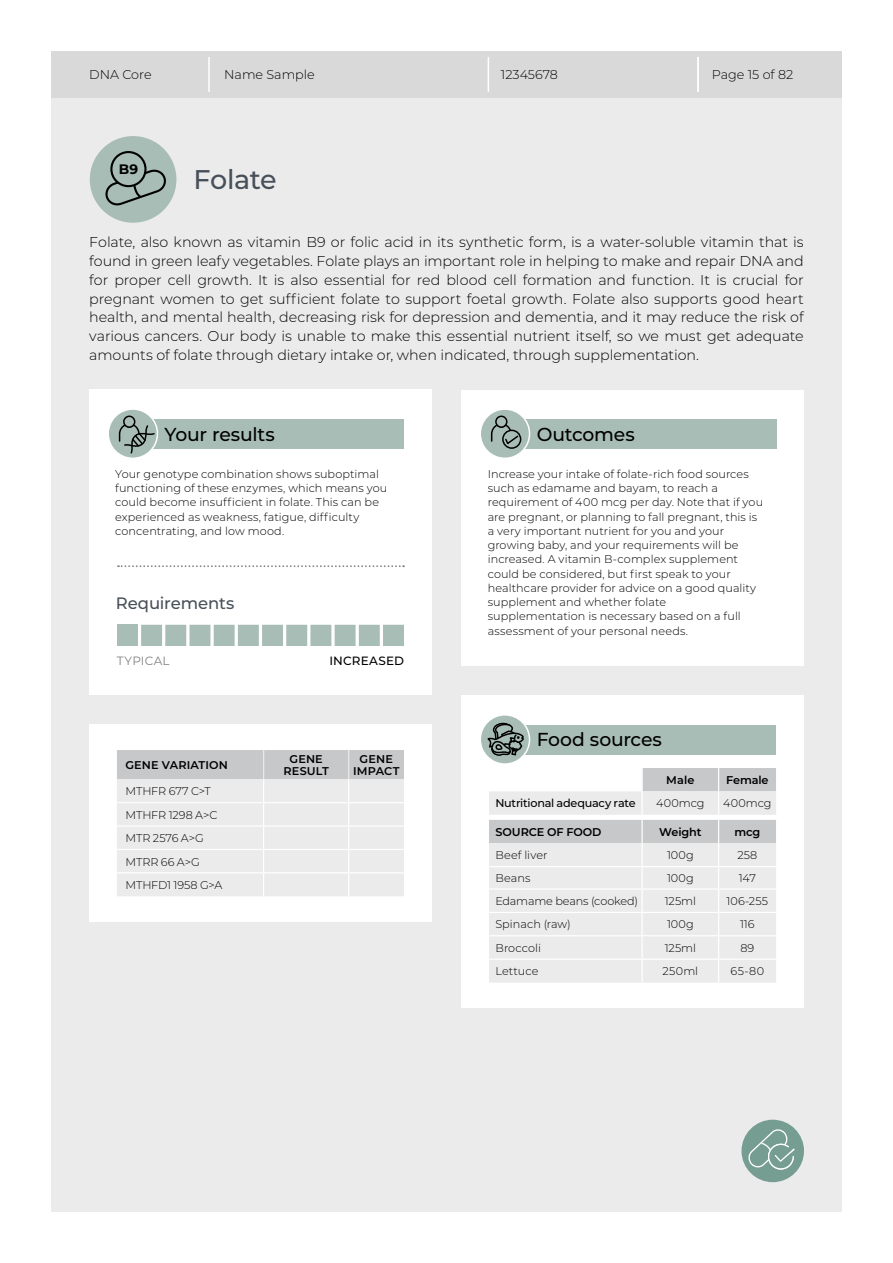
<style>
.page{position:relative;width:893px;height:1263px;background:#fff}
.page>*{position:absolute;margin:0;border:0;box-sizing:border-box;transform-origin:0 0}
.t1{font:500 27px "Montserrat";letter-spacing:-.02em;color:#474f59}
.t2{font:500 18.75px "Montserrat";letter-spacing:-.01em;color:#000}
.t3{font:500 16.5px "Montserrat";letter-spacing:-.005em;color:#474f59}
.t4{font:300 14.25px/18.8px "Montserrat";letter-spacing:-.005em;color:#000;text-align:justify}
.t5{font:700 13.8px "Montserrat";color:#000}
.t6{font:300 12.75px "Montserrat";color:#000}
.t7{font:500 12px "Montserrat";letter-spacing:.01em;color:#000}
.t8{font:12px "Montserrat";letter-spacing:.015em;color:#828183}
.t9{font:300 11.25px/14.2px "Montserrat";letter-spacing:.005em;color:#000}
.t10{font:600 11.25px/12px "Montserrat";color:#000;text-align:center}
.t11{font:500 11.25px "Montserrat";letter-spacing:-.025em;color:#000}
.t12{font:300 11.25px "Montserrat";letter-spacing:-.015em;color:#000}
</style>
<div class="page">
<div style="left:51px;top:51px;width:791px;height:1161px;background:#ebebec"></div>
<div style="left:51px;top:51px;width:791px;height:47px;background:#dad9da"></div>
<hr style="left:208px;top:57px;width:2px;height:35px;background:#fff">
<hr style="left:488px;top:57px;width:1px;height:35px;background:#fff">
<div style="left:89px;top:389px;width:343px;height:306px;background:#fff"></div>
<div style="left:461px;top:389px;width:343px;height:276px;background:#fff"></div>
<svg style="left:118px;top:565px;width:286px;height:2px"></svg>
<div style="left:461px;top:695px;width:343px;height:313px;background:#fff"></div>
<div style="left:125px;top:419px;width:279px;height:30px;background:#a8bdb6"></div>
<div style="left:497px;top:419px;width:279px;height:30px;background:#a8bdb6"></div>
<div style="left:480px;top:409px;width:49px;height:49px;background:#a8bdb6;border-radius:50%"></div>
<div style="left:480px;top:408px;width:50px;height:51px;border:2px solid #fff;border-radius:50%"></div>
<div style="left:495px;top:415px;width:12px;height:13px;border:2px solid #000;border-radius:50%"></div>
<div style="left:502px;top:430px;width:19px;height:19px;border:2px solid #000;border-radius:50%"></div>
<svg style="left:490px;top:423px;width:30px;height:23px"></svg>
<div style="left:108px;top:409px;width:49px;height:49px;background:#a8bdb6;border-radius:50%"></div>
<div style="left:107px;top:408px;width:51px;height:51px;border:2px solid #fff;border-radius:50%"></div>
<div style="left:123px;top:415px;width:12px;height:13px;border:2px solid #000;border-radius:50%"></div>
<svg style="left:118px;top:423px;width:38px;height:32px"></svg>
<div style="left:90px;top:136px;width:86px;height:87px;background:#a8bdb6;border-radius:50%"></div>
<svg style="left:105px;top:169px;width:62px;height:38px"></svg>
<div style="left:111px;top:152px;width:34px;height:34px;background:#a8bdb6;border-radius:50%"></div>
<div style="left:110px;top:151px;width:37px;height:36px;border:2px solid #000;border-radius:50%"></div>
<svg style="left:482px;top:715px;width:294px;height:267px"></svg>
<div style="left:741px;top:1120px;width:63px;height:62px;background:#769d91;border-radius:50%"></div>
<svg style="left:746px;top:1127px;width:50px;height:43px"></svg>
<div style="left:89px;top:724px;width:343px;height:198px;background:#fff"></div>
<svg style="left:117px;top:750px;width:287px;height:146px;background:#e4e4e6"></svg>
<hr style="left:697px;top:57px;width:2px;height:35px;background:#fff">
<svg style="left:141px;top:625px;width:263px;height:21px;background:#b2c5bf"></svg>
<div style="left:117px;top:625px;width:21px;height:21px;background:#a8bdb6"></div>
<p class="t6" style="left:89px;top:66px;width:64px">DNA Core</p>
<p class="t6" style="left:224px;top:66px;width:92px">Name Sample</p>
<p class="t6" style="left:501px;top:66px;width:58px">12345678</p>
<p class="t6" style="left:712px;top:66px;width:83px">Page 15 of 82</p>
<p class="t5" style="left:119px;top:159px;width:21px">B9</p>
<h1 class="t1" style="left:194px;top:160px;width:85px">Folate</h1>
<p class="t4" style="left:89px;top:232px;width:716px">Folate, also known as vitamin B9 or folic acid in its synthetic form, is a water-soluble vitamin that is found in green leafy vegetables. Folate plays an important role in helping to make and repair DNA and for proper cell growth. It is also essential for red blood cell formation and function. It is crucial for pregnant women to get sufficient folate to support foetal growth. Folate also supports good heart health, and mental health, decreasing risk for depression and dementia, and it may reduce the risk of various cancers. Our body is unable to make this essential nutrient itself, so we must get adequate amounts of folate through dietary intake or, when indicated, through supplementation.</p>
<h2 class="t2" style="left:165px;top:421px;width:112px">Your results</h2>
<h2 class="t2" style="left:537px;top:421px;width:100px">Outcomes</h2>
<p class="t9" style="left:115px;top:466px;width:274px">Your genotype combination shows suboptimal functioning of these enzymes, which means you could become insufficient in folate. This can be experienced as weakness, fatigue, difficulty concentrating, and low mood.</p>
<p class="t9" style="left:488px;top:466px;width:277px">Increase your intake of folate-rich food sources such as edamame and bayam, to reach a requirement of 400 mcg per day. Note that if you are pregnant, or planning to fall pregnant, this is a very important nutrient for you and your growing baby, and your requirements will be increased. A vitamin B-complex supplement could be considered, but first speak to your healthcare provider for advice on a good quality supplement and whether folate supplementation is necessary based on a full assessment of your personal needs.</p>
<p class="t8" style="left:117px;top:653px;width:54px">TYPICAL</p>
<p class="t7" style="left:330px;top:653px;width:76px">INCREASED</p>
<h3 class="t3" style="left:116px;top:591px;width:120px">Requirements</h3>
<p class="t10" style="left:125px;top:758px;width:104px">GENE VARIATION</p>
<p class="t10" style="left:283px;top:752px;width:47px">GENE<br>RESULT</p>
<p class="t10" style="left:353px;top:752px;width:48px">GENE<br>IMPACT</p>
<p class="t9" style="left:125px;top:779px;width:98px;line-height:23.4px">MTHFR 677 C&gt;T<br>MTHFR 1298 A&gt;C<br>MTR 2576 A&gt;G<br>MTRR 66 A&gt;G<br>MTHFD1 1958 G&gt;A</p>
<h2 class="t2" style="left:537px;top:727px;width:127px">Food sources</h2>
<p class="t10" style="left:666px;top:773px;width:30px">Male</p>
<p class="t10" style="left:726px;top:773px;width:44px">Female</p>
<p class="t11" style="left:495px;top:796px;width:142px">Nutritional adequacy rate</p>
<p class="t9" style="left:656px;top:796px;width:50px">400mcg</p>
<p class="t9" style="left:723px;top:796px;width:50px">400mcg</p>
<p class="t10" style="left:495px;top:825px;width:108px">SOURCE OF FOOD</p>
<p class="t10" style="left:659px;top:825px;width:44px">Weight</p>
<p class="t10" style="left:734px;top:825px;width:28px">mcg</p>
<p class="t9" style="left:495px;top:848px;width:54px">Beef liver</p>
<p class="t9" style="left:667px;top:848px;width:28px">100g</p>
<p class="t9" style="left:737px;top:848px;width:21px">258</p>
<p class="t9" style="left:495px;top:871px;width:37px">Beans</p>
<p class="t9" style="left:667px;top:871px;width:28px">100g</p>
<p class="t9" style="left:739px;top:871px;width:19px">147</p>
<p class="t12" style="left:495px;top:893px;width:144px">Edamame beans (cooked)</p>
<p class="t9" style="left:665px;top:894px;width:33px">125ml</p>
<p class="t9" style="left:727px;top:894px;width:43px">106-255</p>
<p class="t9" style="left:495px;top:917px;width:77px">Spinach (raw)</p>
<p class="t9" style="left:667px;top:917px;width:28px">100g</p>
<p class="t9" style="left:740px;top:917px;width:16px">116</p>
<p class="t9" style="left:495px;top:940px;width:47px">Broccoli</p>
<p class="t9" style="left:665px;top:940px;width:33px">125ml</p>
<p class="t9" style="left:740px;top:940px;width:15px">89</p>
<p class="t9" style="left:495px;top:964px;width:45px">Lettuce</p>
<p class="t9" style="left:662px;top:964px;width:37px">250ml</p>
<p class="t9" style="left:731px;top:964px;width:35px">65-80</p>
</div>
